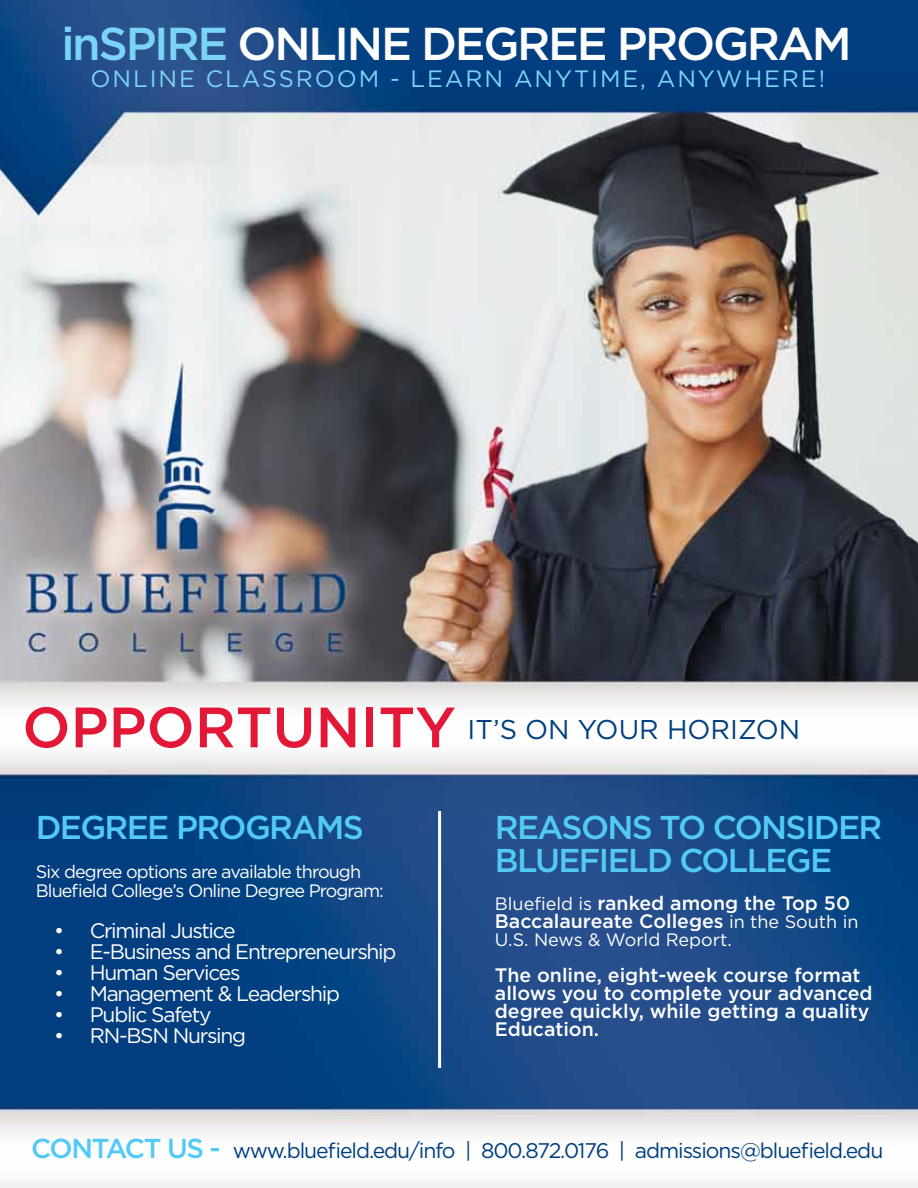
<style>
.page{position:relative;width:918px;height:1188px;background:#fff}
.page>*{position:absolute;margin:0;border:0;box-sizing:border-box;transform-origin:0 0}
.t1{font:500 56.85px "Gotham";color:#e31837}
.t2{font:500 46.05px "Gotham";letter-spacing:-.05em;color:#fff}
.t3{font:500 33px/33px "Gotham";letter-spacing:-.05em;color:#52caf5}
.t4{font:27.15px "Gotham";color:#003e7e}
.t5{font:23.7px "Gotham";letter-spacing:.08em;color:#7bd3f7}
.t6{font:21.15px "Gotham";letter-spacing:-.05em;color:#003e7e}
.t7{font:21px "Gotham";letter-spacing:-.06em;color:#fff}
.t8{font:500 19.5px/18px "Gotham";color:#fff}
.t9{font:18px/19.5px "Gotham";letter-spacing:-.05em;color:#fff}
.t10{font:18px "Gotham";color:#fff}
.s1{color:#7bd3f7}
.s2{font-weight:400;font-size:18px}
.s3{font-weight:500;font-size:27.45px;color:#52caf5}
</style>
<div class="page">
<img style="left:0;top:0;width:918px;height:1188px">
<hr style="left:438px;top:811px;width:3px;height:257px;background:#fff">
<h2 class="t2" style="left:61px;top:18px;width:792px"><span class="s1">inSPIRE</span> ONLINE DEGREE PROGRAM</h2>
<p class="t5" style="left:91px;top:65px;width:736px">ONLINE CLASSROOM - LEARN ANYTIME, ANYWHERE!</p>
<h1 class="t1" style="left:22px;top:695px;width:435px">OPPORTUNITY</h1>
<h3 class="t4" style="left:468px;top:715px;width:334px">IT’S ON YOUR HORIZON</h3>
<h3 class="t3" style="left:36px;top:810px;width:330px">DEGREE PROGRAMS</h3>
<p class="t9" style="left:36px;top:861px;width:350px">Six degree options are available through<br>Bluefield College’s Online Degree Program:</p>
<p class="t7" style="left:54px;top:919px;width:183px">• Criminal Justice</p>
<p class="t7" style="left:54px;top:940px;width:344px">• E-Business and Entrepreneurship</p>
<p class="t7" style="left:54px;top:961px;width:188px">• Human Services</p>
<p class="t7" style="left:54px;top:982px;width:287px">• Management &amp; Leadership</p>
<p class="t7" style="left:54px;top:1003px;width:159px">• Public Safety</p>
<p class="t7" style="left:54px;top:1024px;width:193px">• RN-BSN Nursing</p>
<h3 class="t3" style="left:495px;top:810px;width:389px">REASONS TO CONSIDER<br>BLUEFIELD COLLEGE</h3>
<p class="t8" style="left:495px;top:893px;width:365px"><span class="s2">Bluefield is</span> ranked among the Top 50<br>Baccalaureate Colleges <span class="s2">in the South in</span></p>
<p class="t10" style="left:495px;top:929px;width:238px">U.S. News &amp; World Report.</p>
<p class="t8" style="left:495px;top:965px;width:379px">The online, eight-week course format allows you to complete your advanced degree quickly, while getting a quality<br>Education.</p>
<p class="t6" style="left:31px;top:1139px;width:854px"><span class="s3">CONTACT US -</span> www.bluefield.edu/info | 800.872.0176 | admissions@bluefield.edu</p>
</div>
